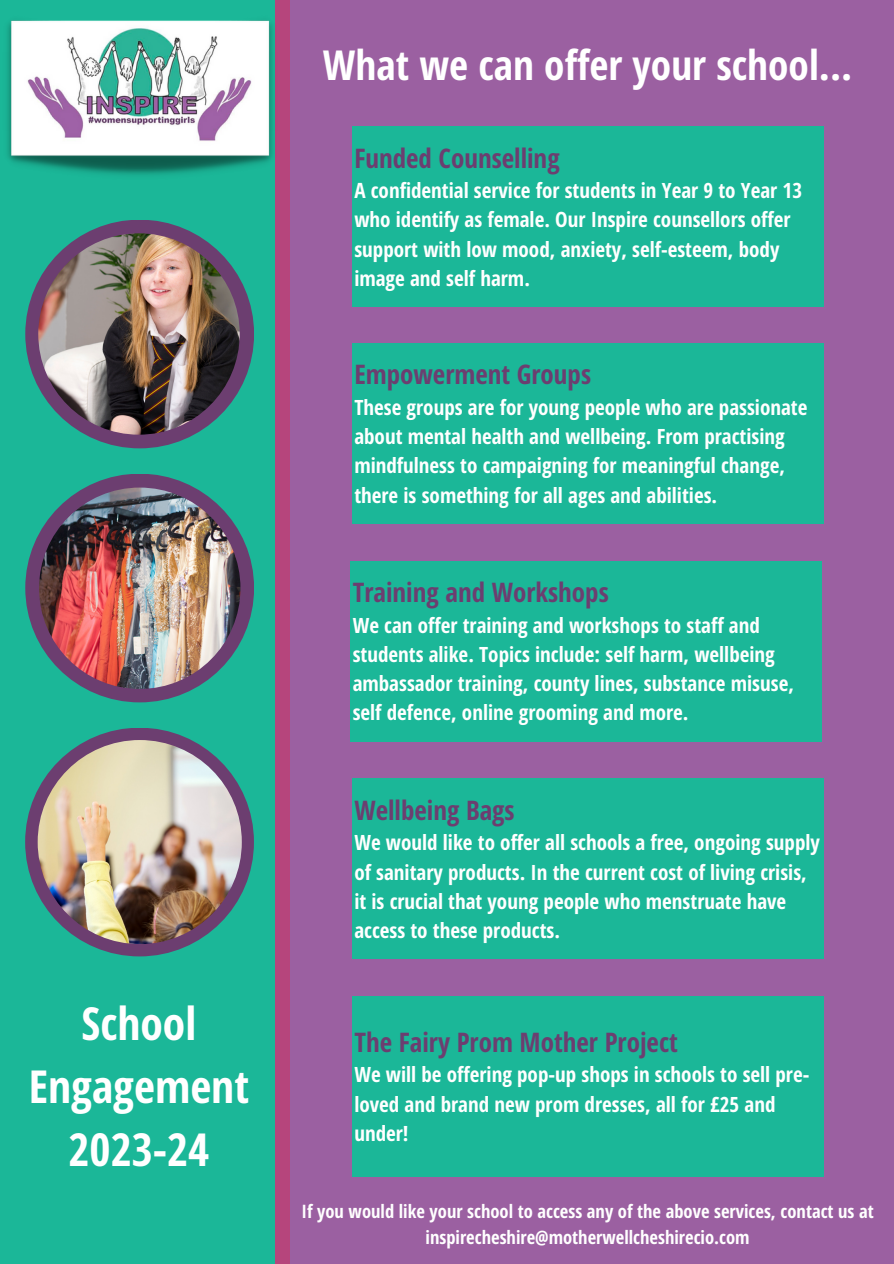
<style>
.page{position:relative;width:894px;height:1264px;background:#fff}
.page>*{position:absolute;margin:0;border:0;box-sizing:border-box;transform-origin:0 0}
.t1{font:700 45.45px/63.2px "Open Sans Hebrew Condensed";color:#fff;text-align:center}
.t2{font:700 41.25px "Open Sans Hebrew Condensed";color:#fff}
.t3{font:700 27px "Open Sans Hebrew Condensed";color:#6c3e70}
.t4{font:700 21px/29.2px "Open Sans Hebrew Condensed";color:#fff}
.t5{font:700 18.6px/26px "Open Sans Hebrew Condensed";color:#fff;text-align:center}
</style>
<div class="page">
<div style="left:0;top:0;width:893px;height:1263px;background:#9b60a1"></div>
<div style="left:0;top:0;width:278px;height:1263px;background:#1bb798"></div>
<div style="left:275px;top:0;width:14px;height:1263px;background:#b6457c"></div>
<img style="left:7px;top:20px;width:266px;height:155px">
<div style="left:25px;top:220px;width:229px;height:228px;background:#6c3e70;border-radius:50%"></div>
<div style="left:25px;top:473px;width:229px;height:229px;background:#6c3e70;border-radius:50%"></div>
<div style="left:25px;top:727px;width:229px;height:229px;background:#6c3e70;border-radius:50%"></div>
<div style="left:352px;top:126px;width:471px;height:181px;background:#1bb798"></div>
<div style="left:352px;top:343px;width:471px;height:180px;background:#1bb798"></div>
<div style="left:352px;top:995px;width:471px;height:181px;background:#1bb798"></div>
<div style="left:352px;top:778px;width:471px;height:181px;background:#1bb798"></div>
<div style="left:350px;top:561px;width:471px;height:180px;background:#1bb798"></div>
<img style="left:38px;top:233px;width:201px;height:201px;border-radius:50%">
<img style="left:39px;top:487px;width:201px;height:202px;border-radius:50%">
<img style="left:38px;top:740px;width:204px;height:204px;border-radius:50%">
<p class="t1" style="left:29px;top:990px;width:222px">School<br>Engagement<br>2023-24</p>
<p class="t2" style="left:323px;top:36px;width:530px">What we can offer your school...</p>
<p class="t3" style="left:354px;top:139px;width:207px">Funded Counselling</p>
<p class="t4" style="left:354px;top:175px;width:449px">A confidential service for students in Year 9 to Year 13 who identify as female. Our Inspire counsellors offer support with low mood, anxiety, self-esteem, body image and self harm.</p>
<p class="t3" style="left:354px;top:355px;width:238px">Empowerment Groups</p>
<p class="t4" style="left:354px;top:392px;width:454px">These groups are for young people who are passionate about mental health and wellbeing. From practising mindfulness to campaigning for meaningful change, there is something for all ages and abilities.</p>
<p class="t3" style="left:352px;top:573px;width:257px">Training and Workshops</p>
<p class="t4" style="left:352px;top:609px;width:443px">We can offer training and workshops to staff and students alike. Topics include: self harm, wellbeing ambassador training, county lines, substance misuse, self defence, online grooming and more.</p>
<p class="t3" style="left:354px;top:791px;width:162px">Wellbeing Bags</p>
<p class="t4" style="left:354px;top:827px;width:467px">We would like to offer all schools a free, ongoing supply of sanitary products. In the current cost of living crisis, it is crucial that young people who menstruate have access to these products.</p>
<p class="t3" style="left:354px;top:1023px;width:325px">The Fairy Prom Mother Project</p>
<p class="t4" style="left:354px;top:1059px;width:456px">We will be offering pop-up shops in schools to sell pre&shy;loved and brand new prom dresses, all for £25 and under!</p>
<p class="t5" style="left:301px;top:1197px;width:573px">If you would like your school to access any of the above services, contact us at inspirecheshire@motherwellcheshirecio.com</p>
</div>
